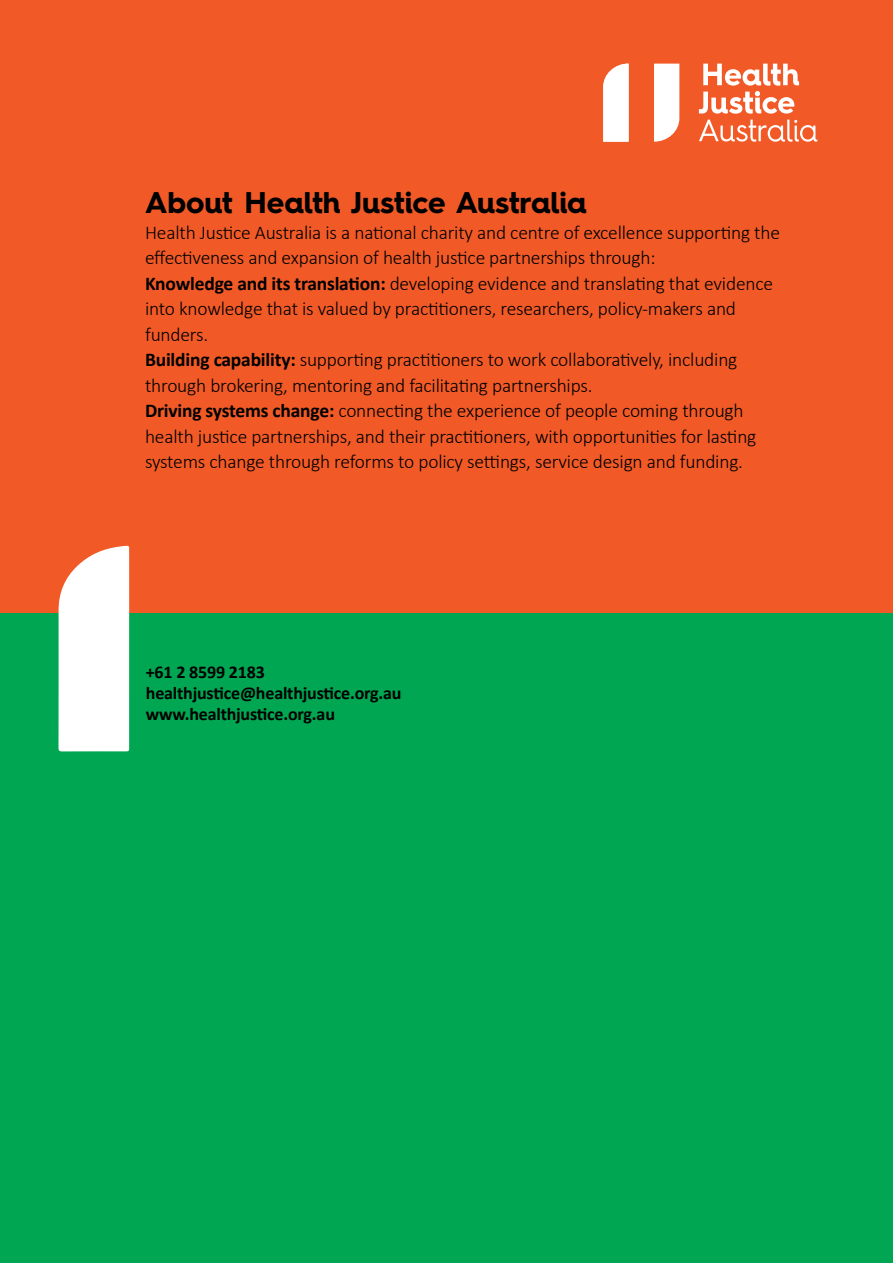
<style>
.page{position:relative;width:893px;height:1263px;background:#fff}
.page>*{position:absolute;margin:0;border:0;box-sizing:border-box;transform-origin:0 0}
.Subheading_-_main{font:700 30px "Hurme Geometric Sans 4";letter-spacing:-.005em;color:#000}
.Body_copy_-_breakout{font:300 19.5px/25.5px "Calibri";letter-spacing:-.01em;color:#000}
.Body_copy_-_breakout-2{font:700 18px "Calibri";letter-spacing:-.01em;color:#000}
.s1{font-weight:700}
</style>
<div class="page">
<div style="left:0;top:610px;width:893px;height:653px;background:#00a651"></div>
<div style="left:0;top:0;width:893px;height:612px;background:#f15a27"></div>
<svg style="left:603px;top:64px;width:76px;height:78px"></svg>
<svg style="left:699px;top:64px;width:100px;height:50px"></svg>
<svg style="left:699px;top:120px;width:118px;height:22px"></svg>
<svg style="left:58px;top:546px;width:71px;height:205px;background:#fcf3ef"></svg>
<h3 class="Subheading_-_main" style="left:145px;top:182px;width:443px">About Health Justice Australia</h3>
<p class="Body_copy_-_breakout" style="left:145px;top:219px;width:636px">Health Justice Australia is a national charity and centre of excellence supporting the effectiveness and expansion of health justice partnerships through:</p>
<p class="Body_copy_-_breakout" style="left:145px;top:270px;width:630px"><span class="s1">Knowledge and its translation:</span> developing evidence and translating that evidence into knowledge that is valued by practitioners, researchers, policy-makers and funders.</p>
<p class="Body_copy_-_breakout" style="left:145px;top:347px;width:594px"><span class="s1">Building capability:</span> supporting practitioners to work collaboratively, including through brokering, mentoring and facilitating partnerships.</p>
<p class="Body_copy_-_breakout" style="left:145px;top:398px;width:613px"><span class="s1">Driving systems change:</span> connecting the experience of people coming through health justice partnerships, and their practitioners, with opportunities for lasting systems change through reforms to policy settings, service design and funding.</p>
<p class="Body_copy_-_breakout-2" style="left:146px;top:660px;width:121px">+61 2 8599 2183</p>
<p class="Body_copy_-_breakout-2" style="left:146px;top:681px;width:257px">healthjustice@healthjustice.org.au</p>
<p class="Body_copy_-_breakout-2" style="left:146px;top:702px;width:191px">www.healthjustice.org.au</p>
</div>
